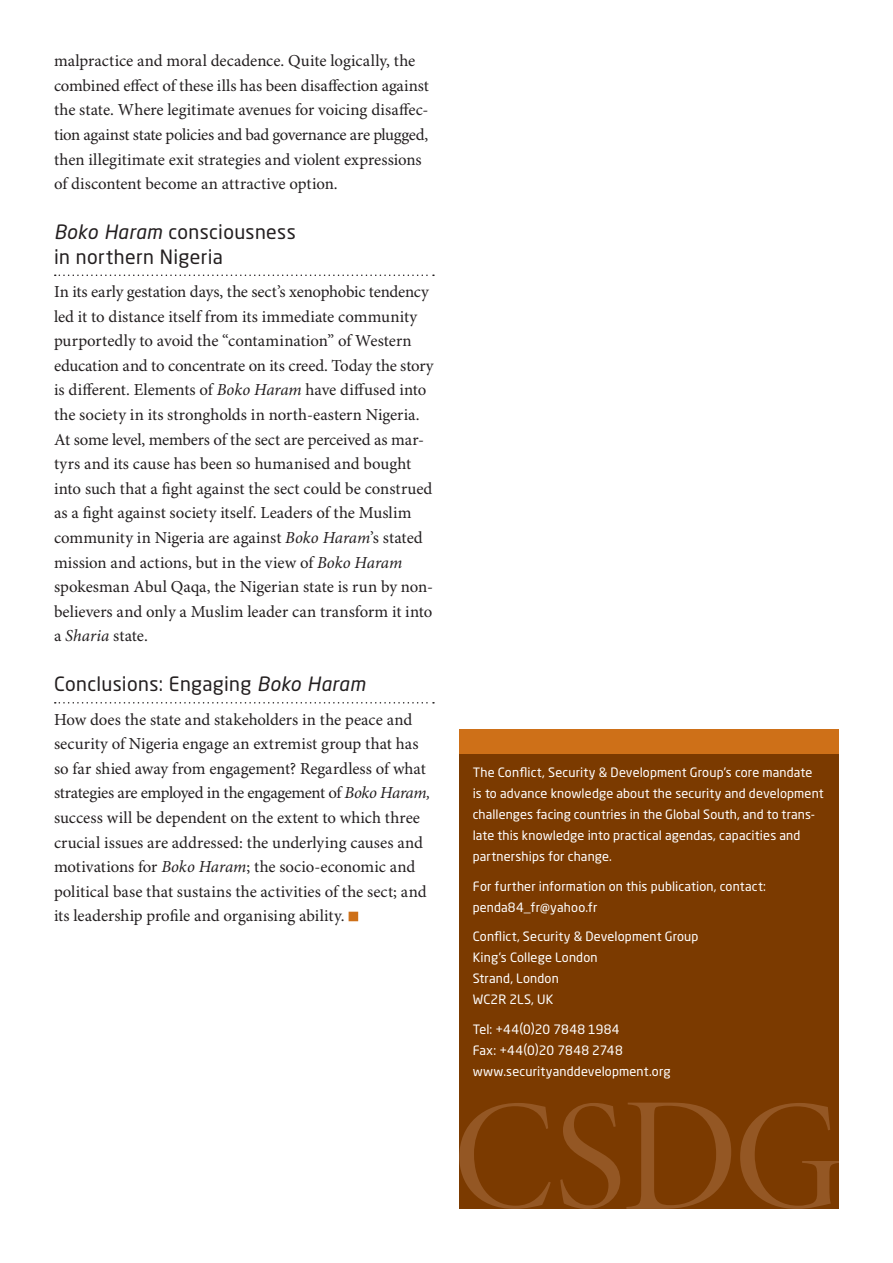
<style>
.page{position:relative;width:893px;height:1263px;background:#fff}
.page>*{position:absolute;margin:0;border:0;box-sizing:border-box;transform-origin:0 0}
.t1{font:19.5px/24.6px "Neo Sans Std";letter-spacing:.02em;color:#231f20}
.t2{font:16.8px/24.6px "Minion Pro";letter-spacing:-.005em;color:#231f20}
.t3{font:12.75px/21px "Neo Sans Std";letter-spacing:.01em;color:#fff}
.s1{font-style:italic}
</style>
<div class="page">
<div style="left:459px;top:744px;width:380px;height:465px;background:#7b3a00"></div>
<svg style="left:459px;top:1102px;width:380px;height:107px"></svg>
<div style="left:459px;top:729px;width:380px;height:25px;background:#ce7018"></div>
<svg style="left:55px;top:274px;width:379px;height:2px"></svg>
<svg style="left:55px;top:702px;width:379px;height:1px"></svg>
<div style="left:349px;top:912px;width:9px;height:9px;background:#ce7018"></div>
<p class="t2" style="left:54px;top:49px;width:376px">malpractice and moral decadence. Quite logically, the combined effect of these ills has been disaffection against the state. Where legitimate avenues for voicing disaffec&shy;tion against state policies and bad governance are plugged, then illegitimate exit strategies and violent expressions of discontent become an attractive option.</p>
<p class="t1" style="left:54px;top:220px;width:243px"><span class="s1">Boko Haram</span> consciousness in northern Nigeria</p>
<p class="t2" style="left:54px;top:280px;width:381px">In its early gestation days, the sect’s xenophobic tendency led it to distance itself from its immediate community purportedly to avoid the “contamination” of Western education and to concentrate on its creed. Today the story is different. Elements of <span class="s1">Boko Haram</span> have diffused into the society in its strongholds in north-eastern Nigeria.<br>At some level, members of the sect are perceived as mar&shy;tyrs and its cause has been so humanised and bought into such that a fight against the sect could be construed as a fight against society itself. Leaders of the Muslim community in Nigeria are against <span class="s1">Boko Haram</span>’s stated mission and actions, but in the view of <span class="s1">Boko Haram </span>spokesman Abul Qaqa, the Nigerian state is run by non&shy;believers and only a Muslim leader can transform it into a <span class="s1">Sharia</span> state.</p>
<p class="t1" style="left:54px;top:672px;width:313px">Conclusions: Engaging <span class="s1">Boko Haram</span></p>
<p class="t2" style="left:54px;top:707px;width:378px">How does the state and stakeholders in the peace and security of Nigeria engage an extremist group that has so far shied away from engagement? Regardless of what strategies are employed in the engagement of <span class="s1">Boko Haram, </span>success will be dependent on the extent to which three crucial issues are addressed: the underlying causes and motivations for <span class="s1">Boko Haram</span>; the socio-economic and political base that sustains the activities of the sect; and its leadership profile and organising ability.</p>
<p class="t3" style="left:473px;top:762px;width:352px">The Conflict, Security &amp; Development Group’s core mandate is to advance knowledge about the security and development challenges facing countries in the Global South, and to trans&shy;late this knowledge into practical agendas, capacities and partnerships for change.</p>
<p class="t3" style="left:473px;top:875px;width:295px">For further information on this publication, contact: penda84_fr@yahoo.fr</p>
<p class="t3" style="left:473px;top:926px;width:227px">Conflict, Security &amp; Development Group<br>King’s College London<br>Strand, London<br>WC2R 2LS, UK</p>
<p class="t3" style="left:473px;top:1018px;width:199px">Tel: +44(0)20 7848 1984<br>Fax: +44(0)20 7848 2748 www.securityanddevelopment.org</p>
</div>
